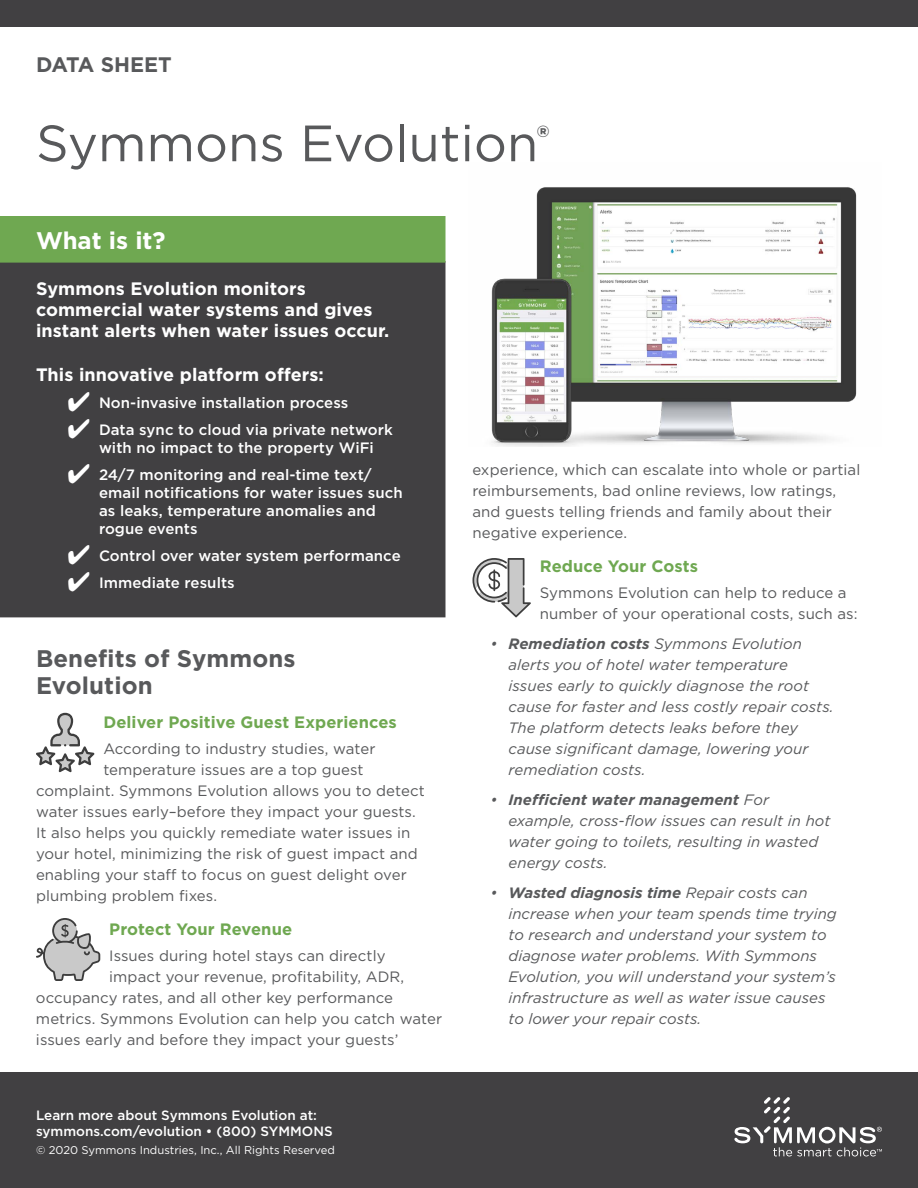
<style>
.page{position:relative;width:918px;height:1188px;background:#fff}
.page>*{position:absolute;margin:0;border:0;box-sizing:border-box;transform-origin:0 0}
.t1{font:51px "Gotham";color:#58595b}
.t2{font:700 33px "Gotham";color:#58595b}
.t3{font:700 24px/27px "Gotham";letter-spacing:.005em;color:#58595b}
.t4{font:700 24px "Gotham";color:#fff}
.t5{font:700 21px "Gotham";color:#58595b}
.t6{font:700 18px/21px "Gotham";letter-spacing:.005em;color:#fff}
.t7{font:700 16.5px "Gotham";letter-spacing:.005em;color:#6fa851}
.t8{font:15px/21px "Gotham";letter-spacing:.005em;color:#58595b}
.t9{font:italic 15px/21px "Gotham";color:#58595b}
.t10{font:500 15px/18px "Gotham";letter-spacing:.005em;color:#fff}
.t11{font:500 13.5px/16.2px "Gotham";color:#fff}
.t12{font:11.25px "Gotham";color:#fff}
.s1{font-weight:700}
</style>
<div class="page">
<div style="left:0;top:0;width:918px;height:27px;background:#414042"></div>
<div style="left:0;top:1072px;width:918px;height:116px;background:#414042"></div>
<svg style="left:734px;top:1097px;width:148px;height:59px"></svg>
<div style="left:0;top:263px;width:446px;height:354px;background:#414042"></div>
<div style="left:0;top:216px;width:446px;height:47px;background:#6fa851"></div>
<img style="left:491px;top:187px;width:366px;height:260px">
<svg style="left:36px;top:713px;width:58px;height:59px"></svg>
<svg style="left:36px;top:918px;width:64px;height:63px"></svg>
<svg style="left:472px;top:558px;width:59px;height:59px"></svg>
<h3 class="t5" style="left:36px;top:51px;width:137px">DATA SHEET</h3>
<h1 class="t1" style="left:36px;top:111px;width:504px">Symmons Evolution</h1>
<h2 class="t2" style="left:537px;top:116px;width:14px">®</h2>
<h3 class="t4" style="left:36px;top:224px;width:131px">What is it?</h3>
<p class="t6" style="left:36px;top:278px;width:355px">Symmons Evolution monitors commercial water systems and gives instant alerts when water issues occur.</p>
<p class="t6" style="left:36px;top:364px;width:289px">This innovative platform offers:</p>
<p class="t10" style="left:68px;top:393px;width:282px">✔ Non-invasive installation process</p>
<p class="t10" style="left:99px;top:420px;width:295px;text-indent:-32px">✔ Data sync to cloud via private network with no impact to the property WiFi</p>
<p class="t10" style="left:99px;top:465px;width:305px;text-indent:-32px">✔ 24/7 monitoring and real-time text/ email notifications for water issues such as leaks, temperature anomalies and rogue events</p>
<p class="t10" style="left:68px;top:546px;width:335px">✔ Control over water system performance</p>
<p class="t10" style="left:68px;top:573px;width:169px">✔ Immediate results</p>
<h3 class="t3" style="left:36px;top:644px;width:261px">Benefits of Symmons<br>Evolution</h3>
<p class="t7" style="left:103px;top:711px;width:295px">Deliver Positive Guest Experiences</p>
<p class="t8" style="left:103px;top:737px;width:274px">According to industry studies, water</p>
<p class="t8" style="left:103px;top:758px;width:262px">temperature issues are a top guest</p>
<p class="t8" style="left:36px;top:779px;width:390px">complaint. Symmons Evolution allows you to detect</p>
<p class="t8" style="left:36px;top:800px;width:381px">water issues early–before they impact your guests.</p>
<p class="t8" style="left:36px;top:821px;width:376px">It also helps you quickly remediate water issues in</p>
<p class="t8" style="left:36px;top:842px;width:383px">your hotel, minimizing the risk of guest impact and</p>
<p class="t8" style="left:36px;top:863px;width:372px">enabling your staff to focus on guest delight over</p>
<p class="t8" style="left:36px;top:884px;width:183px">plumbing problem fixes.</p>
<p class="t7" style="left:109px;top:918px;width:184px">Protect Your Revenue</p>
<p class="t8" style="left:109px;top:944px;width:278px">Issues during hotel stays can directly</p>
<p class="t8" style="left:109px;top:965px;width:296px">impact your revenue, profitability, ADR,</p>
<p class="t8" style="left:36px;top:986px;width:358px">occupancy rates, and all other key performance</p>
<p class="t8" style="left:36px;top:1007px;width:408px">metrics. Symmons Evolution can help you catch water</p>
<p class="t8" style="left:36px;top:1028px;width:364px">issues early and before they impact your guests’</p>
<p class="t11" style="left:36px;top:1107px;width:298px">Learn more about Symmons Evolution at: symmons.com/evolution • (800) SYMMONS</p>
<p class="t12" style="left:36px;top:1143px;width:300px">© 2020 Symmons Industries, Inc., All Rights Reserved</p>
<p class="t8" style="left:472px;top:458px;width:389px">experience, which can escalate into whole or partial reimbursements, bad online reviews, low ratings, and guests telling friends and family about their negative experience.</p>
<p class="t7" style="left:540px;top:555px;width:160px">Reduce Your Costs</p>
<p class="t8" style="left:540px;top:581px;width:319px">Symmons Evolution can help to reduce a number of your operational costs, such as:</p>
<p class="t9" style="left:509px;top:632px;width:327px;text-indent:-18px">• <span class="s1">Remediation costs</span> Symmons Evolution alerts you of hotel water temperature issues early to quickly diagnose the root cause for faster and less costly repair costs.<br>The platform detects leaks before they cause significant damage, lowering your remediation costs.</p>
<p class="t9" style="left:509px;top:788px;width:324px;text-indent:-18px">• <span class="s1">Inefficient water management</span> For example, cross-flow issues can result in hot water going to toilets, resulting in wasted energy costs.</p>
<p class="t9" style="left:509px;top:881px;width:330px;text-indent:-18px">• <span class="s1">Wasted diagnosis time</span> Repair costs can increase when your team spends time trying to research and understand your system to diagnose water problems. With Symmons Evolution, you will understand your system’s infrastructure as well as water issue causes to lower your repair costs.</p>
</div>
